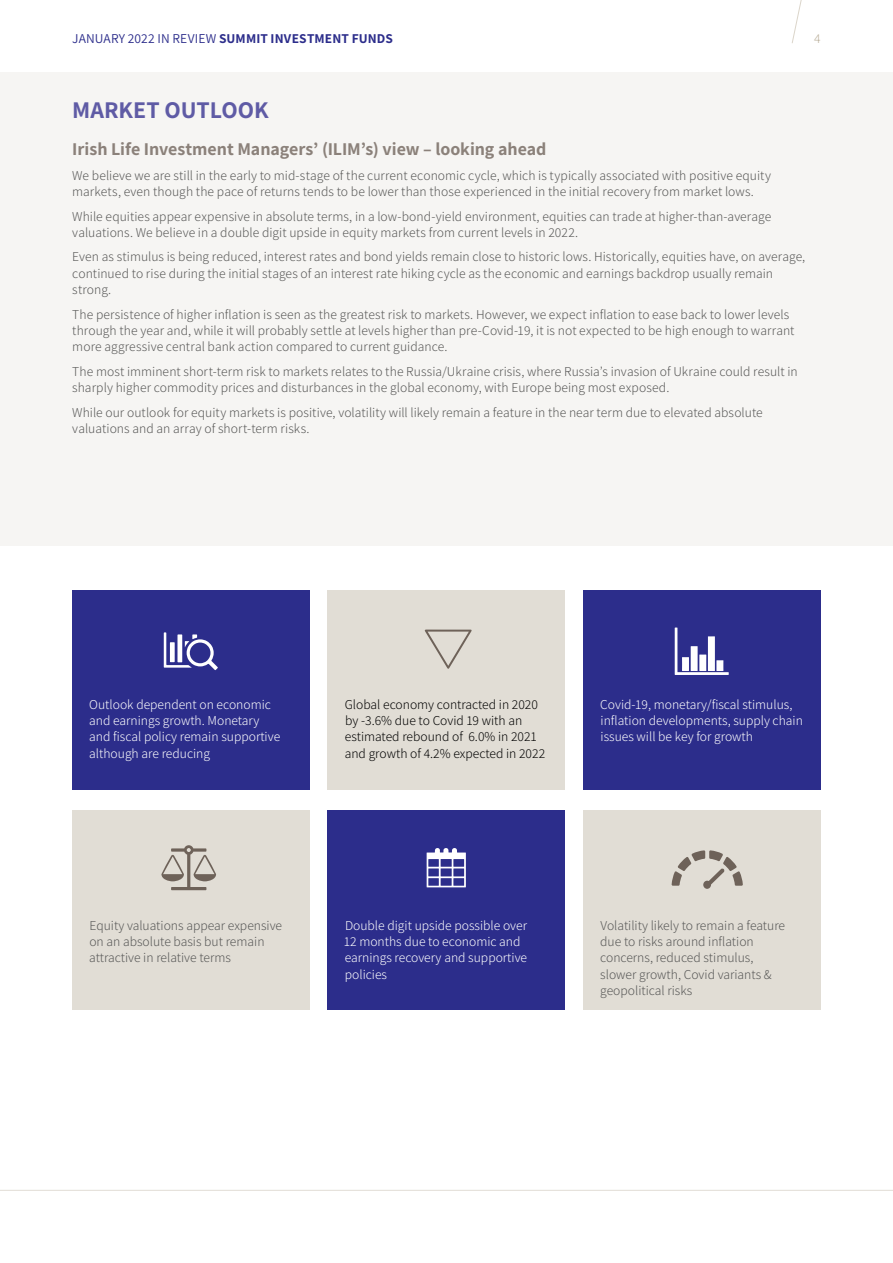
<style>
.page{position:relative;width:893px;height:1263px;background:#fff}
.page>*{position:absolute;margin:0;border:0;box-sizing:border-box;transform-origin:0 0}
.t1{font:700 24px "Assistant";color:#5f5ba5}
.t2{font:700 18px "Assistant";letter-spacing:-.005em;color:#8b817a}
.t3{font:300 13.5px/16.2px "Assistant";letter-spacing:.005em;color:#575756}
.t4{font:300 13.5px/16.2px "Assistant";color:#fff}
.t5{font:300 13.5px/16.2px "Assistant";color:#000}
.t6{font:700 13.5px "Assistant";letter-spacing:.01em;color:#2c2d8b}
.t7{font:300 13.5px "Assistant";color:#b9ae99}
.s1{font-weight:400}
</style>
<div class="page">
<div style="left:0;top:72px;width:893px;height:474px;background:#f6f5f3"></div>
<svg style="left:792px;top:0;width:10px;height:43px"></svg>
<hr style="left:0;top:1190px;width:893px;height:1px;background:#e1ddd5">
<div style="left:72px;top:590px;width:237px;height:199px;background:#2c2d8b"></div>
<div style="left:327px;top:590px;width:238px;height:199px;background:#e1ddd5"></div>
<div style="left:583px;top:590px;width:237px;height:199px;background:#2c2d8b"></div>
<div style="left:72px;top:810px;width:237px;height:200px;background:#e1ddd5"></div>
<div style="left:327px;top:810px;width:238px;height:200px;background:#2c2d8b"></div>
<div style="left:583px;top:810px;width:237px;height:200px;background:#e1ddd5"></div>
<svg style="left:164px;top:632px;width:54px;height:38px"></svg>
<svg style="left:425px;top:629px;width:47px;height:40px"></svg>
<svg style="left:675px;top:627px;width:54px;height:48px"></svg>
<svg style="left:161px;top:845px;width:55px;height:45px"></svg>
<svg style="left:427px;top:848px;width:39px;height:39px"></svg>
<svg style="left:672px;top:850px;width:71px;height:39px"></svg>
<p class="t6" style="left:72px;top:29px;width:322px"><span class="s1">JANUARY 2022 IN REVIEW</span> SUMMIT INVESTMENT FUNDS</p>
<p class="t7" style="left:814px;top:29px;width:8px">4</p>
<h1 class="t1" style="left:72px;top:94px;width:198px">MARKET OUTLOOK</h1>
<h2 class="t2" style="left:72px;top:137px;width:476px">Irish Life Investment Managers’ (ILIM’s) view – looking ahead</h2>
<p class="t3" style="left:72px;top:166px;width:700px">We believe we are still in the early to mid-stage of the current economic cycle, which is typically associated with positive equity markets, even though the pace of returns tends to be lower than those experienced in the initial recovery from market lows.</p>
<p class="t3" style="left:72px;top:207px;width:701px">While equities appear expensive in absolute terms, in a low-bond-yield environment, equities can trade at higher-than-average valuations. We believe in a double digit upside in equity markets from current levels in 2022.</p>
<p class="t3" style="left:72px;top:248px;width:734px">Even as stimulus is being reduced, interest rates and bond yields remain close to historic lows. Historically, equities have, on average, continued to rise during the initial stages of an interest rate hiking cycle as the economic and earnings backdrop usually remain strong.</p>
<p class="t3" style="left:72px;top:305px;width:724px">The persistence of higher inflation is seen as the greatest risk to markets. However, we expect inflation to ease back to lower levels through the year and, while it will probably settle at levels higher than pre-Covid-19, it is not expected to be high enough to warrant more aggressive central bank action compared to current guidance.</p>
<p class="t3" style="left:72px;top:362px;width:727px">The most imminent short-term risk to markets relates to the Russia/Ukraine crisis, where Russia’s invasion of Ukraine could result in sharply higher commodity prices and disturbances in the global economy, with Europe being most exposed.</p>
<p class="t3" style="left:72px;top:403px;width:692px">While our outlook for equity markets is positive, volatility will likely remain a feature in the near term due to elevated absolute valuations and an array of short-term risks.</p>
<p class="t4" style="left:89px;top:696px;width:192px">Outlook dependent on economic and earnings growth. Monetary and fiscal policy remain supportive although are reducing</p>
<p class="t5" style="left:345px;top:696px;width:202px">Global economy contracted in 2020 by -3.6% due to Covid 19 with an estimated rebound of 6.0% in 2021 and growth of 4.2% expected in 2022</p>
<p class="t4" style="left:600px;top:696px;width:204px">Covid-19, monetary/fiscal stimulus, inflation developments, supply chain issues will be key for growth</p>
<p class="t3" style="left:89px;top:917px;width:194px">Equity valuations appear expensive on an absolute basis but remain attractive in relative terms</p>
<p class="t4" style="left:344px;top:917px;width:185px">Double digit upside possible over<br>12 months due to economic and earnings recovery and supportive policies</p>
<p class="t3" style="left:600px;top:917px;width:186px">Volatility likely to remain a feature due to risks around inflation concerns, reduced stimulus, slower growth, Covid variants &amp; geopolitical risks</p>
</div>
